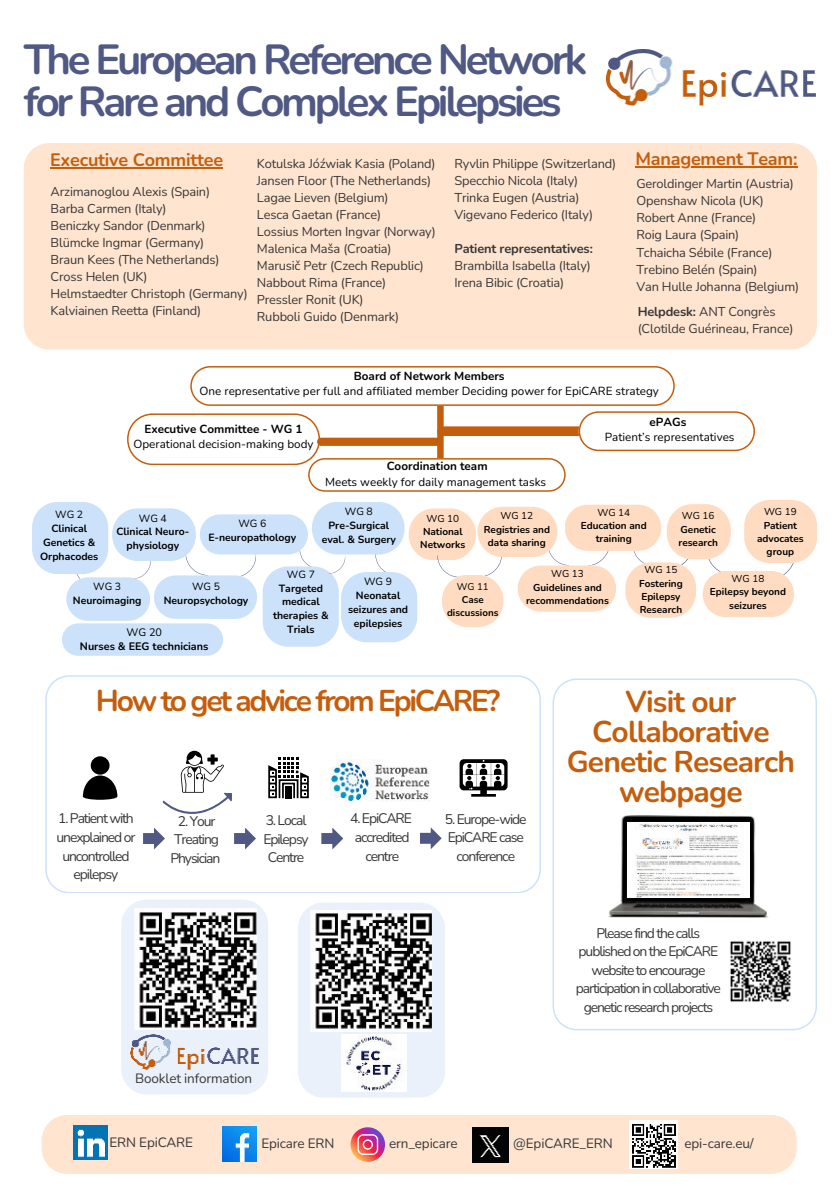
<style>
.page{position:relative;width:839px;height:1191px;background:#fff}
.page>*{position:absolute;margin:0;border:0;box-sizing:border-box;transform-origin:0 0}
.t1{font:700 42px/42px "Nunito";letter-spacing:-.08em;color:#505984}
.t2{font:700 30px/30px "Nunito";letter-spacing:-.03em;color:#c45e0c;text-align:center}
.t3{font:700 30px "Nunito";letter-spacing:-.08em;color:#c45e0c}
.t4{font:700 18px "Nunito";letter-spacing:-.01em;color:#c45e0c}
.t5{font:14px/18.6px "Nunito";letter-spacing:-.08em;color:#373737;text-align:center}
.t6{font:13.6px "Nunito";letter-spacing:-.01em;color:#373737}
.t7{font:13px "Open Sans";color:#70c573}
.t8{font:12.8px/17px "Nunito";letter-spacing:-.01em;color:#373737}
.t9{font:700 12.8px "Nunito";letter-spacing:-.01em;color:#373737}
.t10{font:11.6px "Nunito";color:#000}
.t11{font:700 11.6px "Nunito";color:#000}
.t12{font:700 10.8px "Nunito";color:#000}
.t13{font:10.8px "Nunito";color:#000}
.t14{font:700 10.4px/14px "Nunito";color:#000;text-align:center}
.t15{font:10.4px "Nunito";color:#000}
.t16{font:700 10px/13.2px "Nunito";color:#000;text-align:center}
.t17{font:10px "Nunito";color:#000}
.t18{font:700 9.8px/13px "Nunito";color:#000;text-align:center}
.t19{font:9.8px "Nunito";color:#000}
.s1{font-weight:700}
</style>
<div class="page">
<svg style="left:45px;top:675px;width:495px;height:218px"></svg>
<svg style="left:143px;top:828px;width:22px;height:21px"></svg>
<svg style="left:234px;top:828px;width:22px;height:21px"></svg>
<svg style="left:321px;top:828px;width:22px;height:21px"></svg>
<svg style="left:420px;top:827px;width:21px;height:22px"></svg>
<svg style="left:83px;top:756px;width:34px;height:44px"></svg>
<svg style="left:268px;top:758px;width:41px;height:40px"></svg>
<img style="left:330px;top:759px;width:101px;height:42px">
<svg style="left:459px;top:759px;width:48px;height:38px"></svg>
<svg style="left:162px;top:751px;width:70px;height:63px"></svg>
<div style="left:24px;top:143px;width:793px;height:207px;background:#ffe4cf;border-radius:26px"></div>
<div style="left:42px;top:1115px;width:754px;height:59px;background:#ffe4cf;border-radius:25px"></div>
<img style="left:472px;top:1128px;width:36px;height:34px">
<img style="left:222px;top:1127px;width:34px;height:34px">
<img style="left:73px;top:1125px;width:35px;height:35px">
<svg style="left:350px;top:1127px;width:35px;height:35px"></svg>
<img style="left:606px;top:49px;width:210px;height:57px">
<svg style="left:32px;top:502px;width:385px;height:145px"></svg>
<div style="left:62px;top:623px;width:161px;height:33px;background:#cce2fa;border-radius:16px"></div>
<div style="left:408px;top:508px;width:68px;height:52px;background:#ffdcc1;border-radius:26px"></div>
<svg style="left:437px;top:555px;width:22px;height:22px"></svg>
<div style="left:442px;top:575px;width:61px;height:52px;background:#ffdcc1;border-radius:26px"></div>
<svg style="left:477px;top:505px;width:184px;height:107px"></svg>
<svg style="left:678px;top:555px;width:16px;height:10px"></svg>
<div style="left:666px;top:504px;width:64px;height:55px;background:#ffdcc1;border-radius:26px"></div>
<svg style="left:702px;top:549px;width:92px;height:68px"></svg>
<div style="left:744px;top:500px;width:72px;height:63px;background:#ffdcc1;border-radius:26px"></div>
<div style="left:308px;top:458px;width:257px;height:34px;background:#d38749;border-radius:17px"></div>
<svg style="left:127px;top:366px;width:628px;height:125px"></svg>
<div style="left:317px;top:438px;width:123px;height:7px;background:#c45e0c;border-radius:4px"></div>
<svg style="left:552px;top:679px;width:264px;height:351px"></svg>
<img style="left:727px;top:938px;width:66px;height:66px">
<img style="left:606px;top:815px;width:162px;height:104px">
<img style="left:627px;top:822px;width:122px;height:75px">
<div style="left:121px;top:900px;width:147px;height:195px;background:#e6edfb;border-radius:26px"></div>
<img style="left:135px;top:908px;width:121px;height:122px">
<img style="left:131px;top:1035px;width:127px;height:34px">
<img style="left:629px;top:1121px;width:48px;height:48px">
<div style="left:625px;top:562px;width:71px;height:56px;background:#ffdcc1;border-radius:26px"></div>
<div style="left:298px;top:903px;width:147px;height:195px;background:#e6edfb;border-radius:26px"></div>
<img style="left:310px;top:910px;width:122px;height:122px">
<img style="left:341px;top:1035px;width:65px;height:57px">
<hr style="left:635px;top:166px;width:162px;height:2px;background:#c45e0c">
<hr style="left:50px;top:167px;width:173px;height:2px;background:#c45e0c">
<h1 class="t1" style="left:24px;top:37px;width:565px">The European Reference Network for Rare and Complex Epilepsies</h1>
<h3 class="t4" style="left:50px;top:147px;width:175px">Executive Committee</h3>
<h3 class="t4" style="left:635px;top:146px;width:164px">Management Team:</h3>
<p class="t8" style="left:636px;top:175px;width:164px">Geroldinger Martin (Austria)<br>Openshaw Nicola (UK)<br>Robert Anne (France)<br>Roig Laura (Spain)<br>Tchaicha Sébile (France)<br>Trebino Belén (Spain)<br>Van Hulle Johanna (Belgium)</p>
<p class="t8" style="left:257px;top:154px;width:180px">Kotulska Jóźwiak Kasia (Poland)<br>Jansen Floor (The Netherlands)<br>Lagae Lieven (Belgium)<br>Lesca Gaetan (France)<br>Lossius Morten Ingvar (Norway)<br>Malenica Maša (Croatia)<br>Marusič Petr (Czech Republic)<br>Nabbout Rima (France)<br>Pressler Ronit (UK)<br>Rubboli Guido (Denmark)</p>
<p class="t8" style="left:454px;top:154px;width:163px">Ryvlin Philippe (Switzerland)<br>Specchio Nicola (Italy)<br>Trinka Eugen (Austria)<br>Vigevano Federico (Italy)</p>
<p class="t9" style="left:454px;top:240px;width:140px">Patient representatives:</p>
<p class="t8" style="left:454px;top:257px;width:138px">Brambilla Isabella (Italy)<br>Irena Bibic (Croatia)</p>
<p class="t8" style="left:51px;top:182px;width:199px">Arzimanoglou Alexis (Spain)<br>Barba Carmen (Italy)<br>Beniczky Sandor (Denmark)<br>Blümcke Ingmar (Germany)<br>Braun Kees (The Netherlands)<br>Cross Helen (UK)<br>Helmstaedter Christoph (Germany)<br>Kalviainen Reetta (Finland)</p>
<p class="t8" style="left:637px;top:303px;width:157px"><span class="s1">Helpdesk:</span> ANT Congrès (Clotilde Guérineau, France)</p>
<p class="t11" style="left:354px;top:368px;width:152px">Board of Network Members</p>
<p class="t10" style="left:200px;top:383px;width:460px">One representative per full and affiliated member Deciding power for EpiCARE strategy</p>
<p class="t11" style="left:144px;top:421px;width:160px">Executive Committee - WG 1</p>
<p class="t10" style="left:133px;top:436px;width:181px">Operational decision-making body</p>
<p class="t11" style="left:386px;top:458px;width:102px">Coordination team</p>
<p class="t10" style="left:325px;top:474px;width:222px">Meets weekly for daily management tasks</p>
<p class="t11" style="left:649px;top:414px;width:38px">ePAGs</p>
<p class="t10" style="left:604px;top:429px;width:131px">Patient’s representatives</p>
<p class="t15" style="left:345px;top:504px;width:30px">WG 8</p>
<p class="t14" style="left:322px;top:518px;width:76px">Pre-Surgical eval. &amp; Surgery</p>
<p class="t15" style="left:364px;top:575px;width:30px">WG 9</p>
<p class="t14" style="left:348px;top:588px;width:62px">Neonatal seizures and epilepsies</p>
<p class="t15" style="left:55px;top:507px;width:30px">WG 2</p>
<p class="t14" style="left:40px;top:521px;width:60px">Clinical<br>Genetics &amp;<br>Orphacodes</p>
<p class="t15" style="left:93px;top:579px;width:30px">WG 3</p>
<p class="t14" style="left:73px;top:593px;width:70px">Neuroimaging</p>
<p class="t15" style="left:139px;top:511px;width:30px">WG 4</p>
<p class="t14" style="left:116px;top:524px;width:74px">Clinical Neuro&shy;physiology</p>
<p class="t15" style="left:238px;top:517px;width:30px">WG 6</p>
<p class="t14" style="left:208px;top:530px;width:89px">E-neuropathology</p>
<p class="t15" style="left:287px;top:567px;width:30px">WG 7</p>
<p class="t14" style="left:273px;top:581px;width:57px">Targeted medical therapies &amp;<br>Trials</p>
<p class="t15" style="left:192px;top:580px;width:30px">WG 5</p>
<p class="t14" style="left:164px;top:593px;width:86px">Neuropsychology</p>
<p class="t13" style="left:126px;top:625px;width:37px">WG 20</p>
<p class="t12" style="left:80px;top:639px;width:130px">Nurses &amp; EEG technicians</p>
<p class="t17" style="left:764px;top:505px;width:34px">WG 19</p>
<p class="t16" style="left:757px;top:518px;width:48px">Patient advocates group</p>
<p class="t17" style="left:597px;top:505px;width:34px">WG 14</p>
<p class="t16" style="left:580px;top:518px;width:67px">Education and training</p>
<p class="t17" style="left:500px;top:509px;width:34px">WG 12</p>
<p class="t16" style="left:483px;top:522px;width:68px">Registries and data sharing</p>
<p class="t17" style="left:681px;top:509px;width:34px">WG 16</p>
<p class="t16" style="left:678px;top:522px;width:41px;text-align:left">Genetic research</p>
<p class="t17" style="left:426px;top:511px;width:34px">WG 10</p>
<p class="t16" style="left:420px;top:524px;width:47px;text-align:left">National<br>Networks</p>
<p class="t19" style="left:457px;top:579px;width:33px">WG 11</p>
<p class="t18" style="left:447px;top:592px;width:53px">Case discussions</p>
<p class="t17" style="left:644px;top:563px;width:34px">WG 15</p>
<p class="t16" style="left:639px;top:576px;width:45px;text-align:left">Fostering<br>Epilepsy<br>Research</p>
<p class="t17" style="left:551px;top:567px;width:34px">WG 13</p>
<p class="t16" style="left:526px;top:580px;width:84px">Guidelines and recommendations</p>
<p class="t17" style="left:731px;top:572px;width:34px">WG 18</p>
<p class="t16" style="left:710px;top:585px;width:78px">Epilepsy beyond seizures</p>
<h2 class="t3" style="left:96px;top:680px;width:406px">How to get advice from EpiCARE?</h2>
<p class="t5" style="left:56px;top:809px;width:80px">1. Patient with unexplained or uncontrolled epilepsy</p>
<p class="t5" style="left:170px;top:811px;width:52px">2. Your<br>Treating<br>Physician</p>
<p class="t5" style="left:263px;top:811px;width:47px">3. Local<br>Epilepsy<br>Centre</p>
<p class="t5" style="left:350px;top:809px;width:63px">4. EpiCARE accredited centre</p>
<p class="t5" style="left:445px;top:809px;width:83px">5. Europe-wide<br>EpiCARE case conference</p>
<p class="t6" style="left:135px;top:1069px;width:118px">Booklet information</p>
<h2 class="t2" style="left:566px;top:685px;width:230px">Visit our<br>Collaborative<br>Genetic Research webpage</h2>
<p class="t5" style="left:576px;top:923px;width:147px">Please find the calls published on the EpiCARE website to encourage participation in collaborative genetic research projects</p>
<p class="t6" style="left:109px;top:1133px;width:85px">ERN EpiCARE</p>
<p class="t6" style="left:261px;top:1134px;width:75px">Epicare ERN</p>
<p class="t6" style="left:389px;top:1134px;width:70px">ern_epicare</p>
<p class="t6" style="left:513px;top:1134px;width:101px">@EpiCARE_ERN</p>
<p class="t6" style="left:684px;top:1134px;width:71px">epi-care.eu/</p>
<p class="t7" style="left:417px;top:1136px;width:5px">.</p>
</div>
